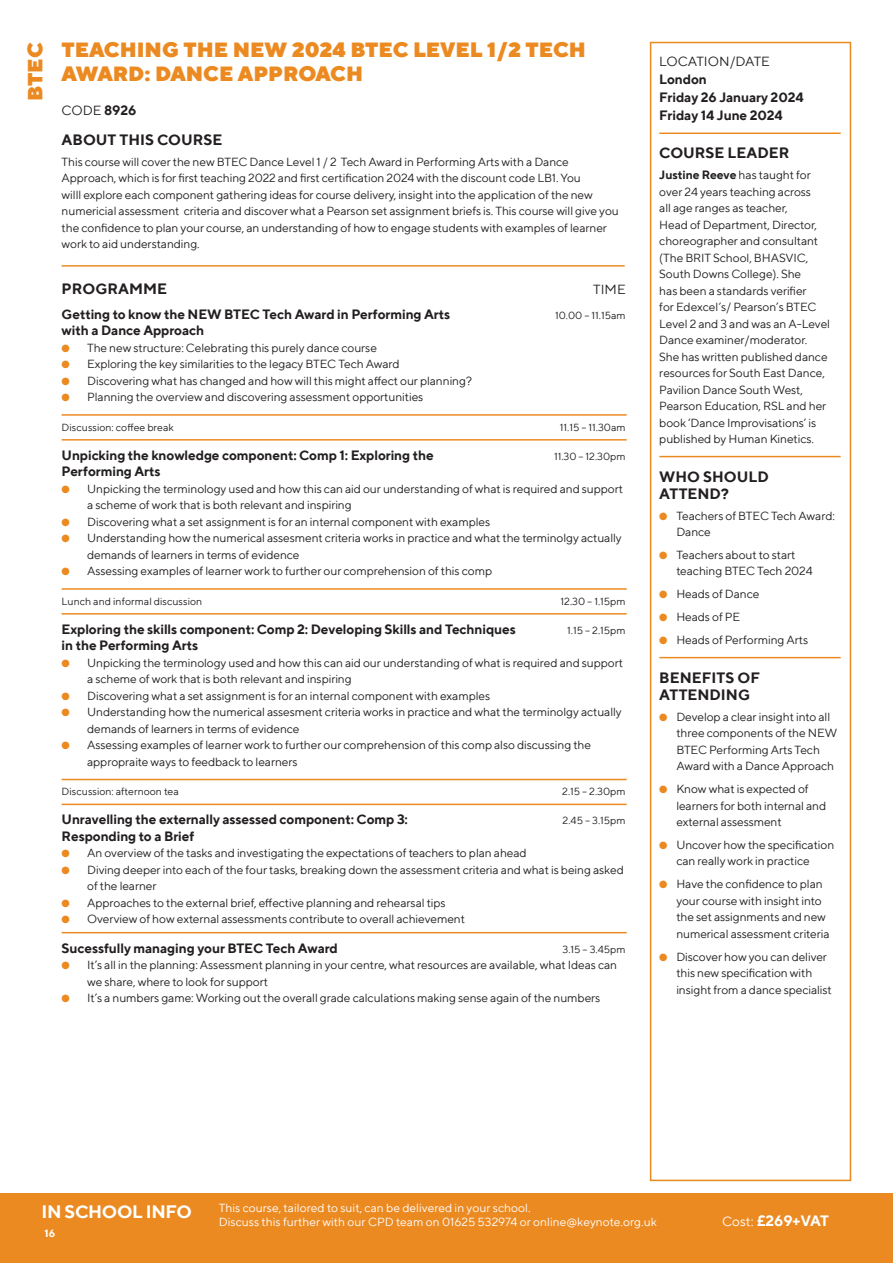
<style>
.page{position:relative;width:893px;height:1263px;background:#fff}
.page>*{position:absolute;margin:0;border:0;box-sizing:border-box;transform-origin:0 0}
.t1{font:900 21px/24px "TT Norms";color:#ec8a22}
.t2{font:700 18px "TT Norms";letter-spacing:-.02em;color:#fff}
.t3{font:700 15px/17.2px "TT Norms";color:#231f20}
.t4{font:700 15px "TT Norms";letter-spacing:-.03em;color:#fff}
.t5{font:700 13.5px/18px "TT Norms";letter-spacing:-.01em;color:#231f20}
.t6{font:13.5px "TT Norms";color:#231f20}
.t7{font:12px/16.5px "TT Norms";letter-spacing:-.01em;color:#231f20}
.t8{font:12px "TT Norms";color:#fff}
.Break{font:10.5px "TT Norms";color:#231f20}
.t9{font:700 10.5px "TT Norms";color:#fff}
.s1{font-weight:700}
.s2{color:#ec8a22}
.s3{font-weight:400;font-size:13.5px}
</style>
<div class="page">
<div style="left:0;top:1193px;width:893px;height:70px;background:#ec8a22"></div>
<hr style="left:62px;top:414px;width:565px;height:2px;background:#ec8a22">
<hr style="left:62px;top:439px;width:565px;height:2px;background:#ec8a22">
<hr style="left:62px;top:588px;width:565px;height:2px;background:#ec8a22">
<hr style="left:62px;top:613px;width:565px;height:2px;background:#ec8a22">
<hr style="left:62px;top:779px;width:565px;height:1px;background:#ec8a22">
<hr style="left:62px;top:804px;width:565px;height:1px;background:#ec8a22">
<hr style="left:62px;top:932px;width:565px;height:1px;background:#ec8a22">
<hr style="left:62px;top:265px;width:563px;height:2px;background:#ec8a22">
<div style="left:650px;top:42px;width:201px;height:1139px;border:2px solid #ec8a22"></div>
<hr style="left:659px;top:133px;width:182px;height:1px;background:#ec8a22">
<hr style="left:659px;top:456px;width:182px;height:1px;background:#ec8a22">
<hr style="left:659px;top:657px;width:182px;height:1px;background:#ec8a22">
<p class="t1" style="left:23px;top:101px;width:60px;rotate:-90deg">BTEC</p>
<p class="t1" style="left:62px;top:38px;width:526px">TEACHING THE NEW 2024 BTEC LEVEL 1/2 TECH<br>AWARD: DANCE APPROACH</p>
<p class="t6" style="left:62px;top:102px;width:76px">CODE <span class="s1">8926</span></p>
<p class="t3" style="left:62px;top:131px;width:162px">ABOUT THIS COURSE</p>
<p class="t7" style="left:62px;top:153px;width:559px">This course will cover the new BTEC Dance Level 1 / 2 Tech Award in Performing Arts with a Dance Approach, which is for first teaching 2022 and first certification 2024 with the discount code LB1. You<br>willl explore each component gathering ideas for course delivery, insight into the application of the new numericial assessment criteria and discover what a Pearson set assignment briefs is. This course will give you the confidence to plan your course, an understanding of how to engage students with examples of learner work to aid understanding.</p>
<p class="t3" style="left:62px;top:280px;width:107px">PROGRAMME</p>
<p class="t6" style="left:593px;top:281px;width:34px">TIME</p>
<p class="t5" style="left:62px;top:305px;width:390px">Getting to know the NEW BTEC Tech Award in Performing Arts</p>
<p class="Break" style="left:555px;top:309px;width:72px">10.00 – 11.15am</p>
<p class="t5" style="left:62px;top:321px;width:144px">with a Dance Approach</p>
<p class="t7" style="left:62px;top:339px;width:317px"><span class="s2">●</span> The new structure: Celebrating this purely dance course</p>
<p class="t7" style="left:62px;top:356px;width:340px"><span class="s2">●</span> Exploring the key similarities to the legacy BTEC Tech Award</p>
<p class="t7" style="left:62px;top:372px;width:412px"><span class="s2">●</span> Discovering what has changed and how will this might affect our planning?</p>
<p class="t7" style="left:62px;top:389px;width:363px"><span class="s2">●</span> Planning the overview and discovering assessment opportunities</p>
<p class="Break" style="left:62px;top:420px;width:114px">Discussion: coffee break</p>
<p class="Break" style="left:560px;top:420px;width:67px">11.15 – 11.30am</p>
<p class="t5" style="left:62px;top:446px;width:374px">Unpicking the knowledge component: Comp 1: Exploring the</p>
<p class="Break" style="left:554px;top:450px;width:73px">11.30 – 12.30pm</p>
<p class="t5" style="left:62px;top:462px;width:100px">Performing Arts</p>
<p class="t7" style="left:87px;top:480px;width:537px;text-indent:-26px"><span class="s2">●</span> Unpicking the terminology used and how this can aid our understanding of what is required and support a scheme of work that is both relevant and inspiring</p>
<p class="t7" style="left:62px;top:513px;width:430px"><span class="s2">●</span> Discovering what a set assignment is for an internal component with examples</p>
<p class="t7" style="left:87px;top:530px;width:536px;text-indent:-26px"><span class="s2">●</span> Understanding how the numerical assesment criteria works in practice and what the terminolgy actually demands of learners in terms of evidence</p>
<p class="t7" style="left:62px;top:563px;width:432px"><span class="s2">●</span> Assessing examples of learner work to further our comprehension of this comp</p>
<p class="Break" style="left:62px;top:594px;width:142px">Lunch and informal discussion</p>
<p class="Break" style="left:561px;top:594px;width:67px">12.30 – 1.15pm</p>
<p class="t5" style="left:62px;top:620px;width:456px">Exploring the skills component: Comp 2: Developing Skills and Techniques</p>
<p class="Break" style="left:567px;top:624px;width:60px">1.15 – 2.15pm</p>
<p class="t5" style="left:62px;top:636px;width:138px">in the Performing Arts</p>
<p class="t7" style="left:87px;top:654px;width:537px;text-indent:-26px"><span class="s2">●</span> Unpicking the terminology used and how this can aid our understanding of what is required and support a scheme of work that is both relevant and inspiring</p>
<p class="t7" style="left:62px;top:687px;width:430px"><span class="s2">●</span> Discovering what a set assignment is for an internal component with examples</p>
<p class="t7" style="left:87px;top:704px;width:536px;text-indent:-26px"><span class="s2">●</span> Understanding how the numerical assesment criteria works in practice and what the terminolgy actually demands of learners in terms of evidence</p>
<p class="t7" style="left:87px;top:737px;width:505px;text-indent:-26px"><span class="s2">●</span> Assessing examples of learner work to further our comprehension of this comp also discussing the appropraite ways to feedback to learners</p>
<p class="Break" style="left:62px;top:785px;width:119px">Discussion: afternoon tea</p>
<p class="Break" style="left:562px;top:785px;width:65px">2.15 – 2.30pm</p>
<p class="t5" style="left:62px;top:810px;width:348px">Unravelling the externally assessed component: Comp 3:</p>
<p class="Break" style="left:563px;top:814px;width:65px">2.45 – 3.15pm</p>
<p class="t5" style="left:62px;top:827px;width:134px">Responding to a Brief</p>
<p class="t7" style="left:62px;top:845px;width:467px"><span class="s2">●</span> An overview of the tasks and investigating the expectations of teachers to plan ahead</p>
<p class="t7" style="left:87px;top:861px;width:538px;text-indent:-26px"><span class="s2">●</span> Diving deeper into each of the four tasks, breaking down the assessment criteria and what is being asked of the learner</p>
<p class="t7" style="left:62px;top:894px;width:386px"><span class="s2">●</span> Approaches to the external brief, effective planning and rehearsal tips</p>
<p class="t7" style="left:62px;top:911px;width:405px"><span class="s2">●</span> Overview of how external assessments contribute to overall achievement</p>
<p class="t5" style="left:62px;top:938px;width:278px">Sucessfully managing your BTEC Tech Award</p>
<p class="Break" style="left:562px;top:942px;width:65px">3.15 – 3.45pm</p>
<p class="t7" style="left:87px;top:956px;width:531px;text-indent:-26px"><span class="s2">●</span> It’s all in the planning: Assessment planning in your centre, what resources are available, what Ideas can we share, where to look for support</p>
<p class="t7" style="left:62px;top:989px;width:540px"><span class="s2">●</span> It’s a numbers game: Working out the overall grade calculations making sense again of the numbers</p>
<p class="t6" style="left:659px;top:53px;width:112px">LOCATION/DATE</p>
<p class="t5" style="left:659px;top:70px;width:146px">London<br>Friday 26 January 2024</p>
<p class="t5" style="left:659px;top:106px;width:125px">Friday 14 June 2024</p>
<p class="t3" style="left:659px;top:144px;width:132px">COURSE LEADER</p>
<p class="t7" style="left:659px;top:166px;width:172px"><span class="s1">Justine Reeve</span> has taught for over 24 years teaching across<br>all age ranges as teacher,<br>Head of Department, Director, choreographer and consultant (The BRIT School, BHASVIC,<br>South Downs College). She<br>has been a standards verifier<br>for Edexcel’s/ Pearson’s BTEC<br>Level 2 and 3 and was an A-Level<br>Dance examiner/moderator.<br>She has written published dance resources for South East Dance,<br>Pavilion Dance South West,<br>Pearson Education, RSL and her book ‘Dance Improvisations’ is published by Human Kinetics.</p>
<p class="t3" style="left:659px;top:467px;width:111px">WHO SHOULD<br>ATTEND?</p>
<p class="t7" style="left:676px;top:507px;width:160px;text-indent:-17px"><span class="s2">●</span> Teachers of BTEC Tech Award:<br>Dance</p>
<p class="t7" style="left:676px;top:546px;width:138px;text-indent:-17px"><span class="s2">●</span> Teachers about to start teaching BTEC Tech 2024</p>
<p class="t7" style="left:659px;top:586px;width:102px"><span class="s2">●</span> Heads of Dance</p>
<p class="t7" style="left:659px;top:608px;width:82px"><span class="s2">●</span> Heads of PE</p>
<p class="t7" style="left:659px;top:631px;width:150px"><span class="s2">●</span> Heads of Performing Arts</p>
<p class="t3" style="left:659px;top:668px;width:102px">BENEFITS OF<br>ATTENDING</p>
<p class="t7" style="left:676px;top:708px;width:162px;text-indent:-17px"><span class="s2">●</span> Develop a clear insight into all three components of the NEW<br>BTEC Performing Arts Tech<br>Award with a Dance Approach</p>
<p class="t7" style="left:676px;top:780px;width:151px;text-indent:-17px"><span class="s2">●</span> Know what is expected of learners for both internal and external assessment</p>
<p class="t7" style="left:676px;top:836px;width:160px;text-indent:-17px"><span class="s2">●</span> Uncover how the specification can really work in practice</p>
<p class="t7" style="left:676px;top:875px;width:155px;text-indent:-17px"><span class="s2">●</span> Have the confidence to plan your course with insight into the set assignments and new numerical assessment criteria</p>
<p class="t7" style="left:676px;top:948px;width:157px;text-indent:-17px"><span class="s2">●</span> Discover how you can deliver this new specification with insight from a dance specialist</p>
<p class="t2" style="left:42px;top:1200px;width:152px">IN SCHOOL INFO</p>
<p class="t9" style="left:45px;top:1226px;width:12px">16</p>
<p class="t8" style="left:219px;top:1201px;width:313px">This course, tailored to suit, can be delivered in your school.</p>
<p class="t8" style="left:219px;top:1214px;width:439px">Discuss this further with our CPD team on 01625 532974 or online@keynote.org.uk</p>
<p class="t4" style="left:722px;top:1211px;width:108px"><span class="s3">Cost:</span> £269+VAT</p>
</div>
